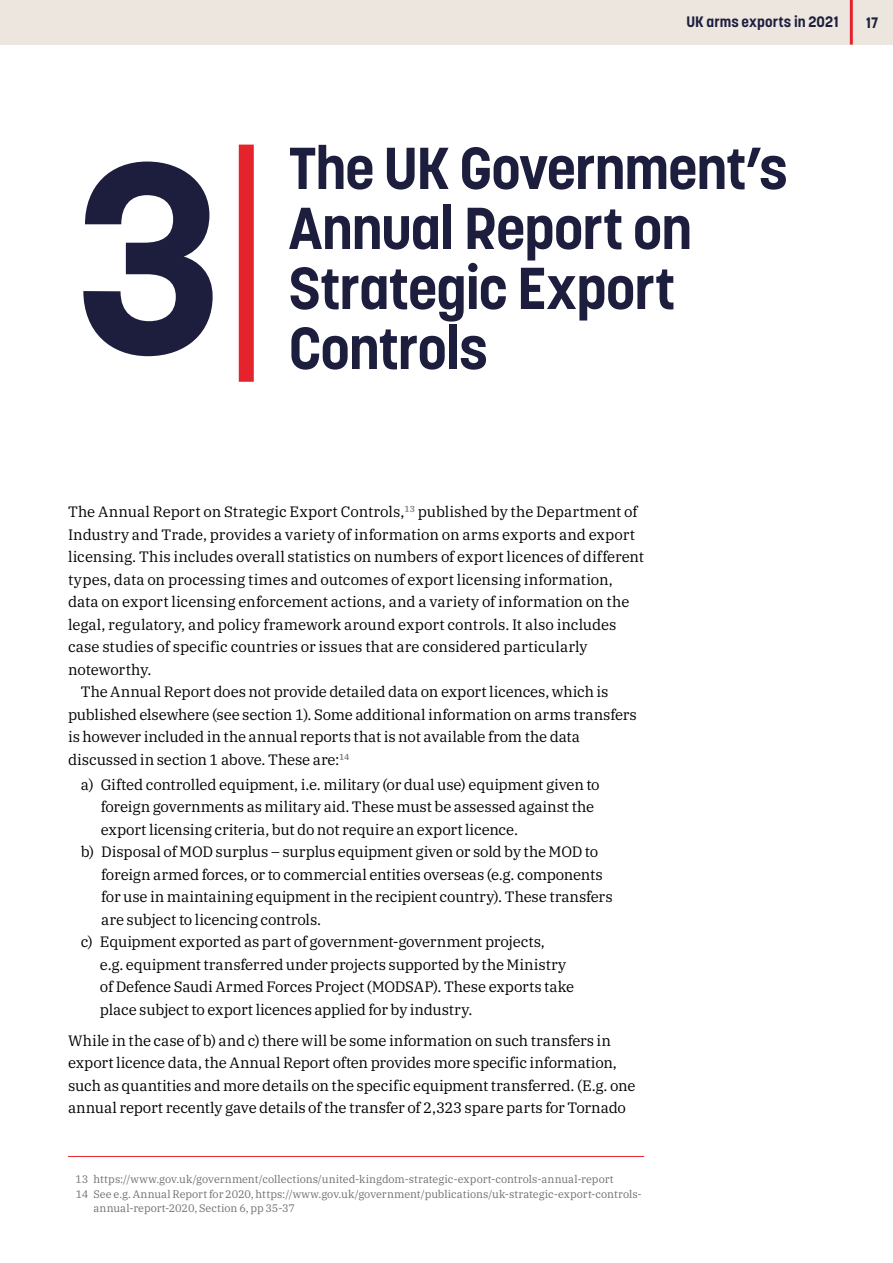
<style>
.page{position:relative;width:893px;height:1263px;background:#fff}
.page>*{position:absolute;margin:0;border:0;box-sizing:border-box;transform-origin:0 0}
.Chapter_head{font:700 267px "Korolev";color:#1d1e3e}
.A_head{font:700 58.5px/60px "Korolev";letter-spacing:-.02em;color:#1d1e3e}
.Text_-_no_indent{font:15px/22.5px "IBM Plex Serif";letter-spacing:-.005em;color:#000}
.Text_-_space_before{font:15px/22.5px "IBM Plex Serif";letter-spacing:-.01em;color:#000}
.Text{font:15px/22.5px "IBM Plex Serif";letter-spacing:-.01em;color:#000}
.t1{font:700 15px "Korolev";letter-spacing:.01em;color:#1d1e3e}
.Footnote{font:10.8px/14.2px "IBM Plex Serif";color:#706f6f}
</style>
<div class="page">
<div style="left:0;top:0;width:893px;height:45px;background:#ece6df"></div>
<hr style="left:850px;top:0;width:3px;height:45px;background:#e5232c">
<div style="left:239px;top:145px;width:15px;height:237px;background:#e5232c"></div>
<hr style="left:68px;top:1156px;width:576px;height:1px;background:#e5232c">
<p class="Chapter_head" style="left:74px;top:90px;width:149px">3</p>
<p class="t1" style="left:686px;top:13px;width:154px">UK arms exports in 2021</p>
<p class="t1" style="left:866px;top:13px;width:14px">17</p>
<p class="A_head" style="left:289px;top:138px;width:501px">The UK Government’s<br>Annual Report on<br>Strategic Export<br>Controls</p>
<p class="Text_-_no_indent" style="left:68px;top:499px;width:578px">The Annual Report on Strategic Export Controls,<sup>13</sup> published by the Department of Industry and Trade, provides a variety of information on arms exports and export licensing. This includes overall statistics on numbers of export licences of different types, data on processing times and outcomes of export licensing information, data on export licensing enforcement actions, and a variety of information on the legal, regulatory, and policy framework around export controls. It also includes case studies of specific countries or issues that are considered particularly noteworthy.</p>
<p class="Text" style="left:68px;top:679px;width:570px;text-indent:13px">The Annual Report does not provide detailed data on export licences, which is published elsewhere (see section 1). Some additional information on arms transfers is however included in the annual reports that is not available from the data discussed in section 1 above. These are:<sup>14</sup></p>
<p class="Text_-_no_indent" style="left:101px;top:772px;width:500px;text-indent:-20px">a) Gifted controlled equipment, i.e. military (or dual use) equipment given to foreign governments as military aid. These must be assessed against the export licensing criteria, but do not require an export licence.</p>
<p class="Text_-_no_indent" style="left:101px;top:839px;width:513px;text-indent:-20px">b) Disposal of MOD surplus – surplus equipment given or sold by the MOD to foreign armed forces, or to commercial entities overseas (e.g. components for use in maintaining equipment in the recipient country). These transfers are subject to licencing controls.</p>
<p class="Text_-_no_indent" style="left:100px;top:929px;width:476px;text-indent:-19px">c) Equipment exported as part of government-government projects,<br>e.g. equipment transferred under projects supported by the Ministry of Defence Saudi Armed Forces Project (MODSAP). These exports take place subject to export licences applied for by industry.</p>
<p class="Text_-_space_before" style="left:68px;top:1028px;width:569px">While in the case of b) and c) there will be some information on such transfers in export licence data, the Annual Report often provides more specific information, such as quantities and more details on the specific equipment transferred. (E.g. one annual report recently gave details of the transfer of 2,323 spare parts for Tornado</p>
<p class="Footnote" style="left:76px;top:1171px;width:540px">13 https://www.gov.uk/government/collections/united-kingdom-strategic-export-controls-annual-report</p>
<p class="Footnote" style="left:94px;top:1186px;width:550px;text-indent:-18px">14 See e.g. Annual Report for 2020, https://www.gov.uk/government/publications/uk-strategic-export-controls&shy;annual-report-2020, Section 6, pp 35-37</p>
</div>
